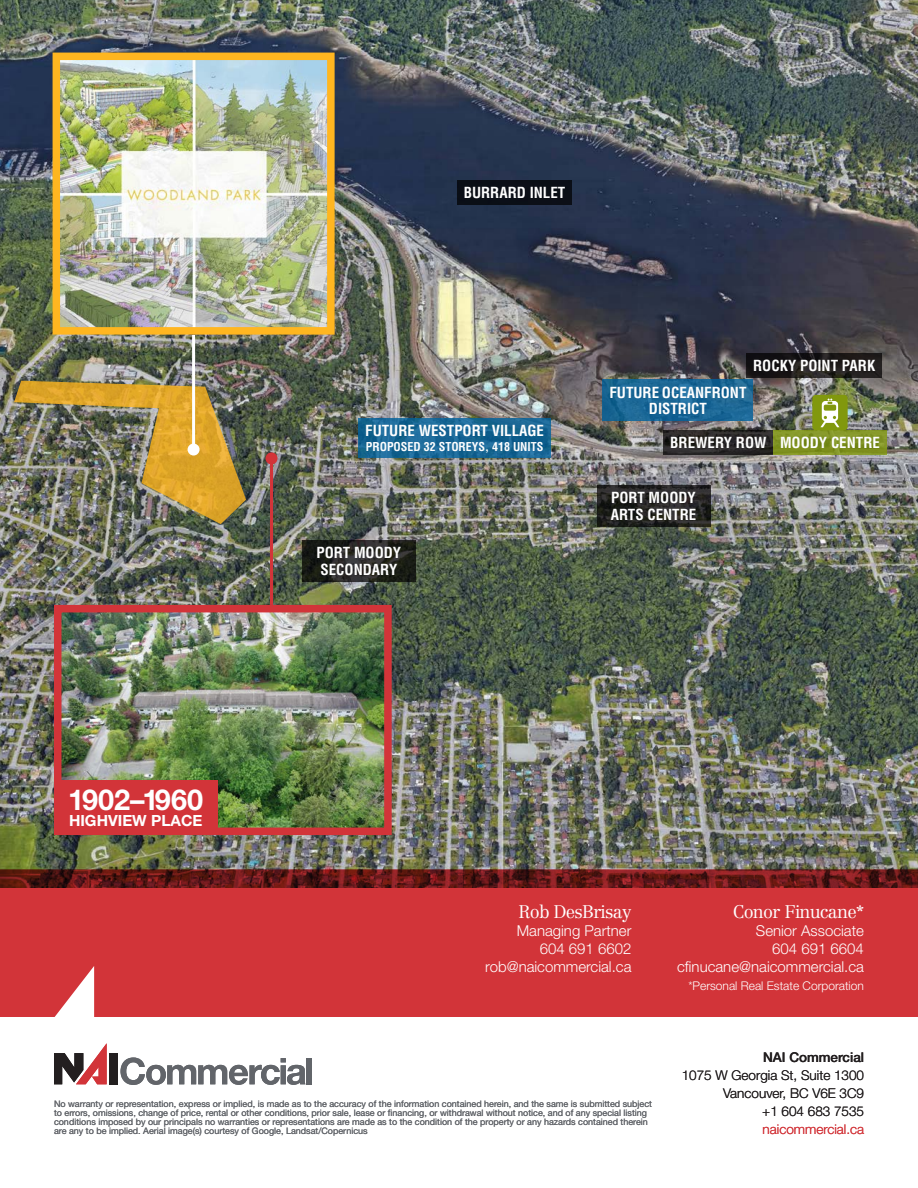
<style>
.page{position:relative;width:918px;height:1188px;background:#fff}
.page>*{position:absolute;margin:0;border:0;box-sizing:border-box;transform-origin:0 0}
.Helvetica_Tables_8pt{font:700 28.95px "Helvetica Neue LT Std";color:#fff}
.Centennial_12pt_Blue{font:300 18px "Centennial LT Std";letter-spacing:-.04em;color:#fff}
.Helvetica_Tables_8pt-2{font:700 15.45px "Helvetica Neue LT Std";color:#fff}
.Helvetica_10pt_Light{font:300 15px/18px "Helvetica Neue LT Std";color:#fff;text-align:right}
.Helvetica_9pt_Light{font:700 condensed 14.85px/16.6px "Helvetica";color:#fff}
.Helvetica_9pt_Light-2{font:300 13.5px/18px "Helvetica Neue LT Std";color:#231f20;text-align:right}
.Helvetica_10pt_Light-2{font:300 12px "Helvetica Neue LT Std";color:#fff}
.Helvetica_9pt_Light-3{font:700 condensed 12px "Helvetica";color:#fff}
.Helvetica_Fine_Print{font:9px/9px "Helvetica Neue LT Std";color:#62656a}
.s1{font-weight:500}
.s2{color:#d23439}
</style>
<div class="page">
<div style="left:0;top:888px;width:918px;height:129px;background:#d23439"></div>
<div style="left:109px;top:1053px;width:9px;height:31px;background:#231f20"></div>
<svg style="left:54px;top:1043px;width:53px;height:41px"></svg>
<svg style="left:121px;top:1057px;width:184px;height:28px"></svg>
<div style="left:307px;top:1058px;width:5px;height:26px;background:#62656a"></div>
<img style="left:0;top:0;width:918px;height:888px">
<svg style="left:597px;top:486px;width:113px;height:41px;background:#242422"></svg>
<div style="left:457px;top:180px;width:115px;height:25px;background:#0a0f16"></div>
<svg style="left:812px;top:395px;width:36px;height:35px"></svg>
<svg style="left:773px;top:430px;width:114px;height:24px;background:#7f9222"></svg>
<svg style="left:664px;top:430px;width:109px;height:24px;background:#282626"></svg>
<svg style="left:746px;top:353px;width:136px;height:25px;background:#1c1919"></svg>
<svg style="left:603px;top:380px;width:150px;height:41px;background:#1a6695"></svg>
<svg style="left:359px;top:418px;width:192px;height:39px;background:#186695"></svg>
<img style="left:14px;top:381px;width:232px;height:143px">
<hr style="left:192px;top:335px;width:3px;height:115px;background:#fff">
<div style="left:188px;top:444px;width:12px;height:12px;background:#fff;border-radius:50%"></div>
<img style="left:49px;top:49px;width:289px;height:289px">
<svg style="left:302px;top:540px;width:113px;height:41px;background:#22231f"></svg>
<hr style="left:270px;top:458px;width:3px;height:147px;background:#d23439">
<div style="left:266px;top:452px;width:12px;height:12px;background:#d23439;border-radius:50%"></div>
<img style="left:50px;top:601px;width:345px;height:238px">
<div style="left:54px;top:781px;width:164px;height:54px;background:#d23439"></div>
<p class="Helvetica_Tables_8pt" style="left:68px;top:782px;width:136px">1902–1960</p>
<p class="Helvetica_Tables_8pt-2" style="left:69px;top:811px;width:135px">HIGHVIEW PLACE</p>
<p class="Helvetica_9pt_Light" style="left:464px;top:184px;width:103px">BURRARD INLET</p>
<p class="Helvetica_9pt_Light" style="left:365px;top:422px;width:180px">FUTURE WESTPORT VILLAGE</p>
<p class="Helvetica_9pt_Light-3" style="left:366px;top:439px;width:179px">PROPOSED 32 STOREYS, 418 UNITS</p>
<p class="Helvetica_9pt_Light" style="left:317px;top:544px;width:86px">PORT MOODY<br>SECONDARY</p>
<p class="Helvetica_9pt_Light" style="left:753px;top:357px;width:124px">ROCKY POINT PARK</p>
<p class="Helvetica_9pt_Light" style="left:609px;top:384px;width:139px;text-align:center">FUTURE OCEANFRONT<br>DISTRICT</p>
<p class="Helvetica_9pt_Light" style="left:670px;top:434px;width:98px">BREWERY ROW</p>
<p class="Helvetica_9pt_Light" style="left:780px;top:434px;width:101px">MOODY CENTRE</p>
<p class="Helvetica_9pt_Light" style="left:611px;top:490px;width:87px">PORT MOODY<br>ARTS CENTRE</p>
<p class="Centennial_12pt_Blue" style="left:518px;top:901px;width:115px">Rob DesBrisay</p>
<p class="Helvetica_10pt_Light" style="left:517px;top:921px;width:116px">Managing Partner</p>
<p class="Helvetica_10pt_Light" style="left:540px;top:939px;width:93px">604 691 6602</p>
<p class="Helvetica_10pt_Light" style="left:485px;top:957px;width:148px">rob@naicommercial.ca</p>
<p class="Centennial_12pt_Blue" style="left:733px;top:901px;width:132px">Conor Finucane*</p>
<p class="Helvetica_10pt_Light" style="left:756px;top:921px;width:110px">Senior Associate<br>604 691 6604</p>
<p class="Helvetica_10pt_Light" style="left:677px;top:957px;width:188px">cfinucane@naicommercial.ca</p>
<p class="Helvetica_10pt_Light-2" style="left:688px;top:978px;width:177px">*Personal Real Estate Corporation</p>
<p class="Helvetica_Fine_Print" style="left:54px;top:1099px;width:600px">No warranty or representation, express or implied, is made as to the accuracy of the information contained herein, and the same is submitted subject to errors, omissions, change of price, rental or other conditions, prior sale, lease or financing, or withdrawal without notice, and of any special listing conditions imposed by our principals no warranties or representations are made as to the condition of the property or any hazards contained therein are any to be implied. Aerial image(s) courtesy of Google, Landsat/Copernicus</p>
<p class="Helvetica_9pt_Light-2" style="left:682px;top:1048px;width:184px"><span class="s1">NAI Commercial<br></span>1075 W Georgia St, Suite 1300<br>Vancouver, BC V6E 3C9<br>+1 604 683 7535 <span class="s2">naicommercial.ca</span></p>
</div>
